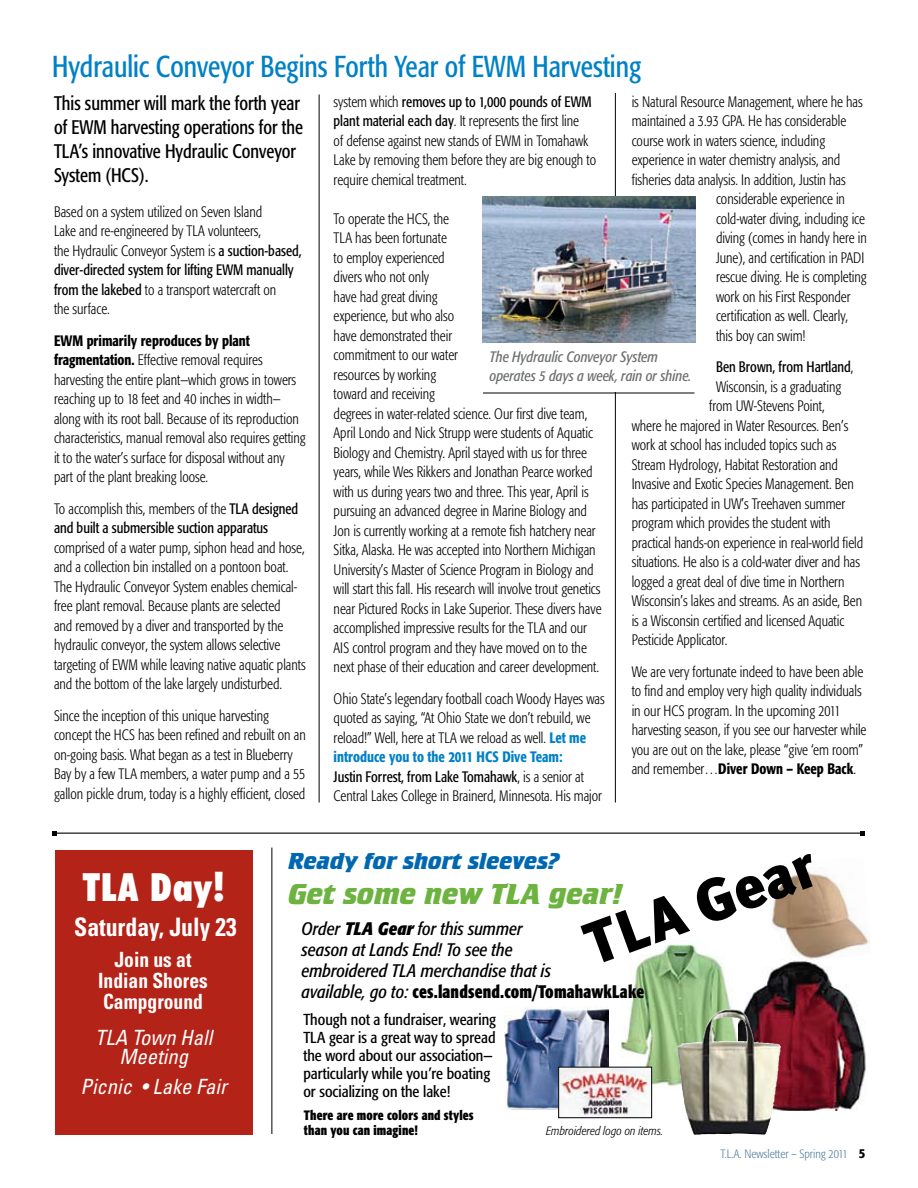
<style>
.page{position:relative;width:918px;height:1188px;background:#fff}
.page>*{position:absolute;margin:0;border:0;box-sizing:border-box;transform-origin:0 0}
.t1{font:900 60px "Meta";color:#000}
.t2{font:900 condensed 39px "Futura BT";letter-spacing:.03em;color:#fff}
.t3{font:condensed 30px "Formata";color:#0081c6;scale:.93 1}
.t4{font:30px "Crillee Bld";color:#6db33f}
.t5{font:700 condensed 25.5px "Univers";color:#fff;scale:.93 1}
.t6{font:24px "Crillee Bld";color:#0067b1}
.t7{font:italic condensed 21px/19.5px "Univers";color:#fff;text-align:center}
.t8{font:700 condensed 21px/21px "Univers";color:#fff;scale:.93 1}
.t9{font:condensed 19.5px/24px "Formata";color:#000;scale:.93 1}
.t10{font:italic condensed 18px/21px "Formata";color:#000}
.t11{font:condensed 15.75px/18px "Formata";color:#000}
.t12{font:300 condensed 15px/19.5px "Formata";color:#000;scale:.93 1}
.t13{font:condensed 15px/19.5px "Formata";color:#000;scale:.93 1}
.t14{font:italic condensed 15px/19.5px "Formata";color:#6d6f71;scale:.96 1}
.t15{font:700 condensed 13.5px/15px "Formata";letter-spacing:.01em;color:#000;scale:.91 1}
.t16{font:300 condensed 12px "Formata";color:#5884a0}
.t17{font:italic 300 condensed 12px "Formata";color:#000}
.s1{font-weight:400}
.s2{font-weight:500}
.s3{font-weight:300}
.s4{font-weight:500;color:#0081c6}
.s5{font-weight:700}
.s6{font-weight:700;font-style:normal}
.s7{font-weight:500;font-size:13.5px;color:#000}
</style>
<div class="page">
<img style="left:745px;top:961px;width:120px;height:150px">
<img style="left:617px;top:943px;width:114px;height:146px">
<img style="left:770px;top:863px;width:100px;height:96px">
<hr style="left:55px;top:833px;width:807px;height:1px;background:#000">
<svg style="left:52px;top:831px;width:5px;height:4px"></svg>
<svg style="left:860px;top:831px;width:4px;height:4px"></svg>
<div style="left:56px;top:850px;width:198px;height:286px;background:#b32317"></div>
<hr style="left:319px;top:94px;width:1px;height:708px;background:#000">
<hr style="left:615px;top:93px;width:1px;height:709px;background:#000">
<div style="left:482px;top:338px;width:214px;height:54px;background:#fff"></div>
<img style="left:482px;top:197px;width:214px;height:146px">
<hr style="left:483px;top:393px;width:211px;height:1px;background:#000">
<hr style="left:272px;top:848px;width:1px;height:286px;background:#000">
<img style="left:505px;top:1006px;width:104px;height:104px">
<img style="left:677px;top:1009px;width:97px;height:126px">
<img style="left:560px;top:1069px;width:90px;height:47px">
<div style="left:558px;top:1067px;width:94px;height:51px;border:1px solid #000"></div>
<h3 class="t3" style="left:52px;top:48px;width:635px">Hydraulic Conveyor Begins Forth Year of EWM Harvesting</h3>
<h3 class="t9" style="left:54px;top:92px;width:269px">This summer will mark the forth year of EWM harvesting operations for the<br>TLA’s innovative Hydraulic Conveyor<br>System (HCS).</h3>
<p class="t12" style="left:54px;top:202px;width:268px">Based on a system utilized on Seven Island<br>Lake and re-engineered by TLA volunteers,<br>the Hydraulic Conveyor System is <span class="s1">a suction-based, diver-directed system for lifting EWM manually from the lakebed</span> to a transport watercraft on<br>the surface.</p>
<p class="t12" style="left:54px;top:331px;width:272px"><span class="s2">EWM primarily reproduces by plant fragmentation.</span> Effective removal requires harvesting the entire plant—which grows in towers reaching up to 18 feet and 40 inches in width— along with its root ball. Because of its reproduction characteristics, manual removal also requires getting it to the water’s surface for disposal without any part of the plant breaking loose.</p>
<p class="t13" style="left:54px;top:499px;width:264px"><span class="s3">To accomplish this, members of the</span> TLA designed and built a submersible suction apparatus</p>
<p class="t12" style="left:54px;top:538px;width:272px">comprised of a water pump, siphon head and hose, and a collection bin installed on a pontoon boat.<br>The Hydraulic Conveyor System enables chemical&shy;free plant removal. Because plants are selected<br>and removed by a diver and transported by the hydraulic conveyor, the system allows selective targeting of EWM while leaving native aquatic plants and the bottom of the lake largely undisturbed.</p>
<p class="t12" style="left:54px;top:706px;width:272px">Since the inception of this unique harvesting concept the HCS has been refined and rebuilt on an on-going basis. What began as a test in Blueberry Bay by a few TLA members, a water pump and a 55 gallon pickle drum, today is a highly efficient, closed</p>
<p class="t12" style="left:632px;top:92px;width:250px">is Natural Resource Management, where he has</p>
<p class="t12" style="left:632px;top:112px;width:232px">maintained a 3.93 GPA. He has considerable</p>
<p class="t12" style="left:632px;top:131px;width:210px">course work in waters science, including</p>
<p class="t12" style="left:632px;top:151px;width:226px">experience in water chemistry analysis, and</p>
<p class="t12" style="left:632px;top:170px;width:232px">fisheries data analysis. In addition, Justin has</p>
<p class="t12" style="left:716px;top:190px;width:140px">considerable experience in</p>
<p class="t12" style="left:716px;top:209px;width:162px">cold-water diving, including ice</p>
<p class="t12" style="left:716px;top:229px;width:164px">diving (comes in handy here in</p>
<p class="t12" style="left:716px;top:248px;width:161px">June), and certification in PADI</p>
<p class="t12" style="left:716px;top:268px;width:164px">rescue diving. He is completing</p>
<p class="t12" style="left:716px;top:287px;width:146px">work on his First Responder</p>
<p class="t12" style="left:716px;top:307px;width:144px">certification as well. Clearly,</p>
<p class="t12" style="left:716px;top:326px;width:98px">this boy can swim!</p>
<p class="t13" style="left:716px;top:358px;width:149px">Ben Brown, from Hartland<span class="s3">,</span></p>
<p class="t12" style="left:716px;top:377px;width:136px">Wisconsin, is a graduating</p>
<p class="t12" style="left:709px;top:397px;width:126px">from UW-Stevens Point,</p>
<p class="t12" style="left:632px;top:416px;width:235px">where he majored in Water Resources. Ben’s</p>
<p class="t12" style="left:632px;top:436px;width:222px">work at school has included topics such as</p>
<p class="t12" style="left:632px;top:455px;width:223px">Stream Hydrology, Habitat Restoration and</p>
<p class="t12" style="left:632px;top:475px;width:240px">Invasive and Exotic Species Management. Ben</p>
<p class="t12" style="left:632px;top:494px;width:231px">has participated in UW’s Treehaven summer</p>
<p class="t12" style="left:632px;top:514px;width:215px">program which provides the student with</p>
<p class="t12" style="left:632px;top:533px;width:250px">practical hands-on experience in real-world field</p>
<p class="t12" style="left:632px;top:553px;width:247px">situations. He also is a cold-water diver and has</p>
<p class="t12" style="left:632px;top:572px;width:230px">logged a great deal of dive time in Northern</p>
<p class="t12" style="left:632px;top:592px;width:249px">Wisconsin’s lakes and streams. As an aside, Ben</p>
<p class="t12" style="left:632px;top:611px;width:230px">is a Wisconsin certified and licensed Aquatic</p>
<p class="t12" style="left:632px;top:631px;width:104px">Pesticide Applicator.</p>
<p class="t12" style="left:632px;top:662px;width:254px">We are very fortunate indeed to have been able to find and employ very high quality individuals in our HCS program. In the upcoming 2011 harvesting season, if you see our harvester while you are out on the lake, please “give ‘em room” and remember…<span class="s2">Diver Down – Keep Back</span>.</p>
<p class="t12" style="left:334px;top:92px;width:284px">system which <span class="s1">removes up to 1,000 pounds of EWM plant material each day</span>. It represents the first line<br>of defense against new stands of EWM in Tomahawk Lake by removing them before they are big enough to require chemical treatment.</p>
<p class="t12" style="left:334px;top:209px;width:290px">To operate the HCS, the<br>TLA has been fortunate<br>to employ experienced<br>divers who not only<br>have had great diving<br>experience, but who also<br>have demonstrated their<br>commitment to our water<br>resources by working<br>toward and receiving<br>degrees in water-related science. Our first dive team, April Londo and Nick Strupp were students of Aquatic Biology and Chemistry. April stayed with us for three years, while Wes Rikkers and Jonathan Pearce worked with us during years two and three. This year, April is pursuing an advanced degree in Marine Biology and Jon is currently working at a remote fish hatchery near Sitka, Alaska. He was accepted into Northern Michigan University’s Master of Science Program in Biology and will start this fall. His research will involve trout genetics near Pictured Rocks in Lake Superior. These divers have accomplished impressive results for the TLA and our AIS control program and they have moved on to the next phase of their education and career development.</p>
<p class="t12" style="left:334px;top:689px;width:293px">Ohio State’s legendary football coach Woody Hayes was quoted as saying, “At Ohio State we don’t rebuild, we reload!” Well, here at TLA we reload as well. <span class="s4">Let me introduce you to the 2011 HCS Dive Team:<br></span><span class="s1">Justin Forrest, from Lake Tomahawk</span>, is a senior at Central Lakes College in Brainerd, Minnesota. His major</p>
<p class="t14" style="left:489px;top:347px;width:212px">The Hydraulic Conveyor System operates 5 days a week, rain or shine.</p>
<h2 class="t2" style="left:83px;top:864px;width:143px">TLA Day!</h2>
<h3 class="t5" style="left:74px;top:912px;width:176px">Saturday, July 23</h3>
<h3 class="t8" style="left:114px;top:949px;width:84px">Join us at</h3>
<h3 class="t8" style="left:98px;top:970px;width:119px">Indian Shores<br>Campground</h3>
<h3 class="t7" style="left:95px;top:1027px;width:119px">TLA Town Hall<br>Meeting</h3>
<h3 class="t7" style="left:81px;top:1076px;width:148px">Picnic • Lake Fair</h3>
<h1 class="t1" style="left:575px;top:912px;width:243px;rotate:-20deg">TLA Gear</h1>
<h3 class="t6" style="left:288px;top:845px;width:273px">Ready for short sleeves?</h3>
<h3 class="t4" style="left:288px;top:874px;width:336px">Get some new TLA gear!</h3>
<p class="t10" style="left:302px;top:919px;width:344px">Order <span class="s5">TLA Gear</span> for this summer<br>season at Lands End! To see the<br>embroidered TLA merchandise that is<br>available, go to: <span class="s6">ces.landsend.com/TomahawkLake</span></p>
<p class="t11" style="left:303px;top:1011px;width:194px">Though not a fundraiser, wearing<br>TLA gear is a great way to spread the word about our association— particularly while you’re boating or socializing on the lake!</p>
<p class="t15" style="left:304px;top:1107px;width:188px">There are more colors and styles than you can imagine!</p>
<p class="t17" style="left:546px;top:1124px;width:118px">Embroidered logo on items.</p>
<p class="t16" style="left:721px;top:1147px;width:146px">T.L.A. Newsletter – Spring 2011 <span class="s7">5</span></p>
</div>
